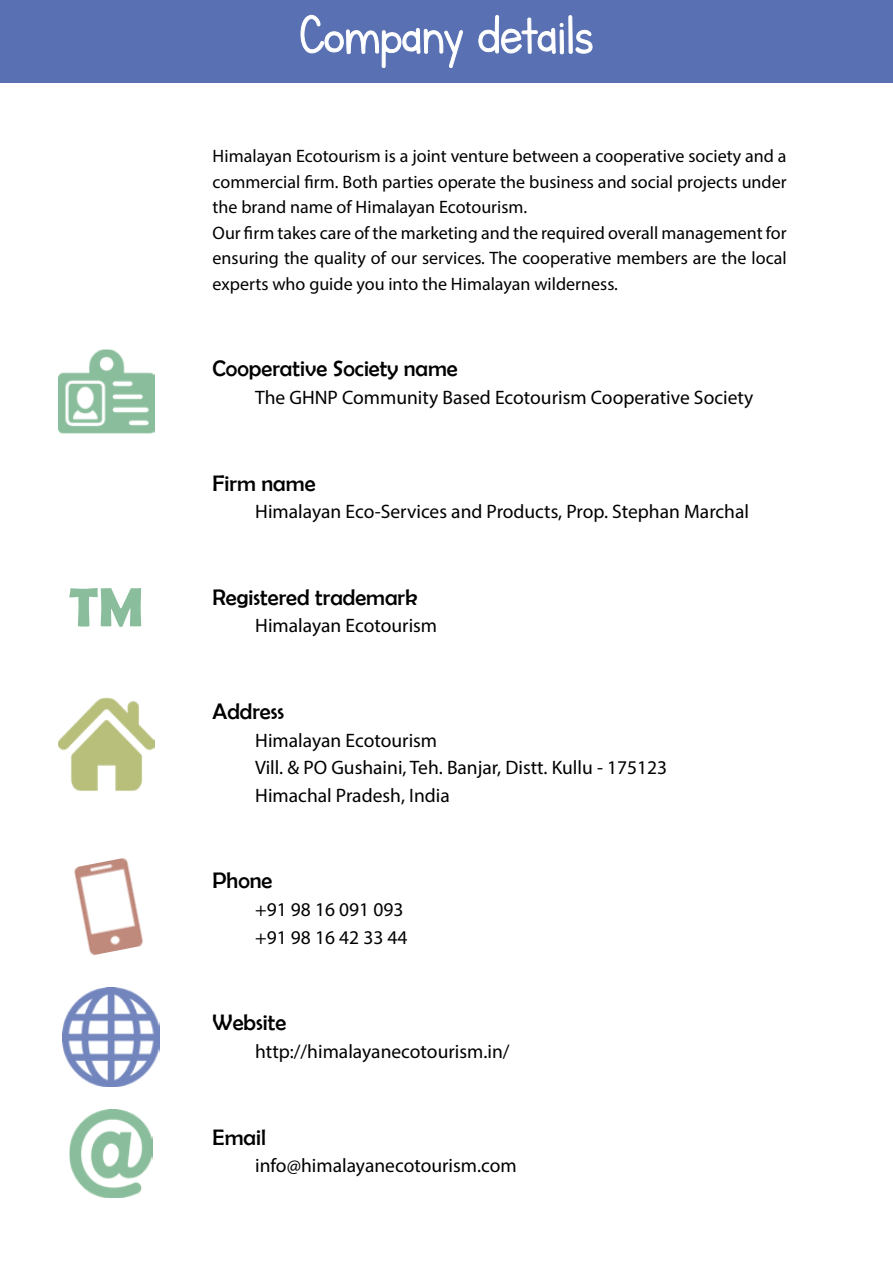
<style>
.page{position:relative;width:893px;height:1263px;background:#fff}
.page>*{position:absolute;margin:0;border:0;box-sizing:border-box;transform-origin:0 0}
.t1{font:63.75px "Lettersfor Learners";letter-spacing:-.03em;color:#fff;scale:.94 1}
.t2{font:700 55.5px "Berlin Sans FB Demi";color:#75b28a}
.t3{font:22.5px "Berlin Sans FB";color:#000}
.t4{font:19.5px/27.6px "Myriad Pro";color:#000}
.t5{font:18px/25.5px "Myriad Pro";color:#000}
</style>
<div class="page">
<div style="left:0;top:0;width:893px;height:83px;background:#5970b2"></div>
<svg style="left:300px;top:14px;width:163px;height:55px"></svg>
<svg style="left:478px;top:15px;width:115px;height:40px"></svg>
<img style="left:58px;top:349px;width:96px;height:85px">
<img style="left:58px;top:697px;width:96px;height:94px">
<img style="left:74px;top:858px;width:69px;height:98px">
<img style="left:63px;top:987px;width:96px;height:100px">
<img style="left:69px;top:1110px;width:83px;height:87px">
<h2 class="t2" style="left:69px;top:575px;width:76px">TM</h2>
<h1 class="t1" style="left:299px;top:1px;width:315px">Company details</h1>
<p class="t5" style="left:213px;top:143px;width:576px">Himalayan Ecotourism is a joint venture between a cooperative society and a commercial firm. Both parties operate the business and social projects under the brand name of Himalayan Ecotourism.<br>Our firm takes care of the marketing and the required overall management for ensuring the quality of our services. The cooperative members are the local experts who guide you into the Himalayan wilderness.</p>
<p class="t3" style="left:213px;top:356px;width:247px">Cooperative Society name</p>
<p class="t4" style="left:255px;top:383px;width:500px">The GHNP Community Based Ecotourism Cooperative Society</p>
<p class="t3" style="left:213px;top:470px;width:104px">Firm name</p>
<p class="t4" style="left:255px;top:498px;width:495px">Himalayan Eco-Services and Products, Prop. Stephan Marchal</p>
<p class="t3" style="left:213px;top:585px;width:206px">Registered trademark</p>
<p class="t4" style="left:255px;top:612px;width:184px">Himalayan Ecotourism</p>
<p class="t3" style="left:213px;top:699px;width:73px">Address</p>
<p class="t4" style="left:255px;top:726px;width:414px">Himalayan Ecotourism<br>Vill. &amp; PO Gushaini, Teh. Banjar, Distt. Kullu - 175123<br>Himachal Pradesh, India</p>
<p class="t3" style="left:213px;top:868px;width:61px">Phone</p>
<p class="t4" style="left:255px;top:895px;width:154px">+91 98 16 091 093 +91 98 16 42 33 44</p>
<p class="t3" style="left:213px;top:1010px;width:75px">Website</p>
<p class="t4" style="left:255px;top:1037px;width:256px">http://himalayanecotourism.in/</p>
<p class="t3" style="left:213px;top:1124px;width:55px">Email</p>
<p class="t4" style="left:255px;top:1151px;width:263px">info@himalayanecotourism.com</p>
</div>
